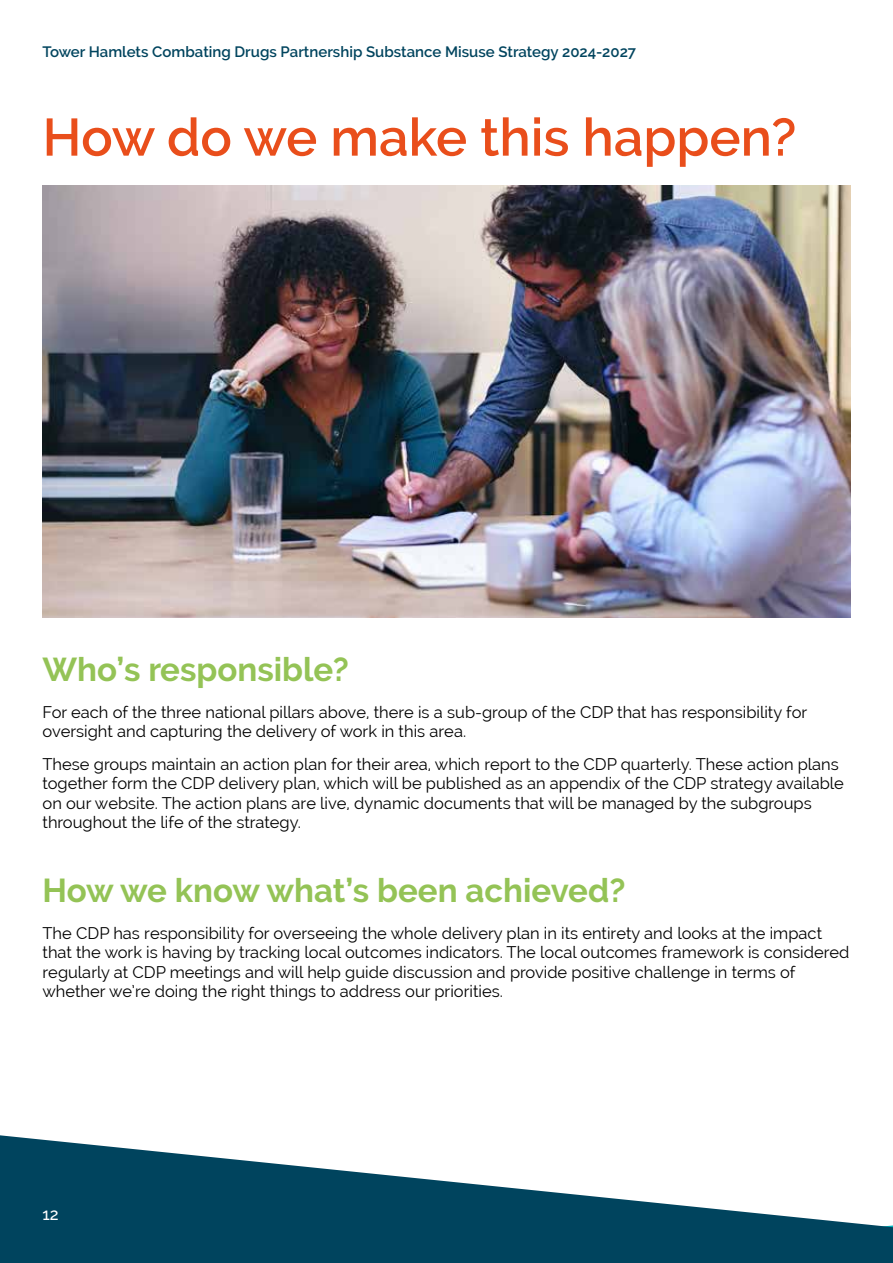
<style>
.page{position:relative;width:893px;height:1263px;background:#fff}
.page>*{position:absolute;margin:0;border:0;box-sizing:border-box;transform-origin:0 0}
.t1{font:600 52.5px "Raleway";color:#e94e1b}
.t2{font:700 33px "Raleway";color:#94c356}
.t3{font:16.5px/19.5px "Raleway";color:#000}
.t4{font:500 16.5px "Raleway";color:#fff}
.t5{font:600 15px "Raleway";color:#00445e}
</style>
<div class="page">
<svg style="left:0;top:1135px;width:893px;height:128px;fill:#00445e"></svg>
<img style="left:43px;top:185px;width:807px;height:433px">
<p class="t5" style="left:43px;top:43px;width:595px">Tower Hamlets Combating Drugs Partnership Substance Misuse Strategy 2024-2027</p>
<h1 class="t1" style="left:43px;top:107px;width:755px">How do we make this happen?</h1>
<h2 class="t2" style="left:43px;top:651px;width:308px">Who’s responsible?</h2>
<p class="t3" style="left:43px;top:702px;width:766px">For each of the three national pillars above, there is a sub-group of the CDP that has responsibility for oversight and capturing the delivery of work in this area.</p>
<p class="t3" style="left:43px;top:754px;width:803px">These groups maintain an action plan for their area, which report to the CDP quarterly. These action plans together form the CDP delivery plan, which will be published as an appendix of the CDP strategy available on our website. The action plans are live, dynamic documents that will be managed by the subgroups throughout the life of the strategy.</p>
<h2 class="t2" style="left:43px;top:872px;width:584px">How we know what’s been achieved?</h2>
<p class="t3" style="left:43px;top:923px;width:808px">The CDP has responsibility for overseeing the whole delivery plan in its entirety and looks at the impact that the work is having by tracking local outcomes indicators. The local outcomes framework is considered regularly at CDP meetings and will help guide discussion and provide positive challenge in terms of whether we’re doing the right things to address our priorities.</p>
<p class="t4" style="left:43px;top:1205px;width:18px">12</p>
</div>
